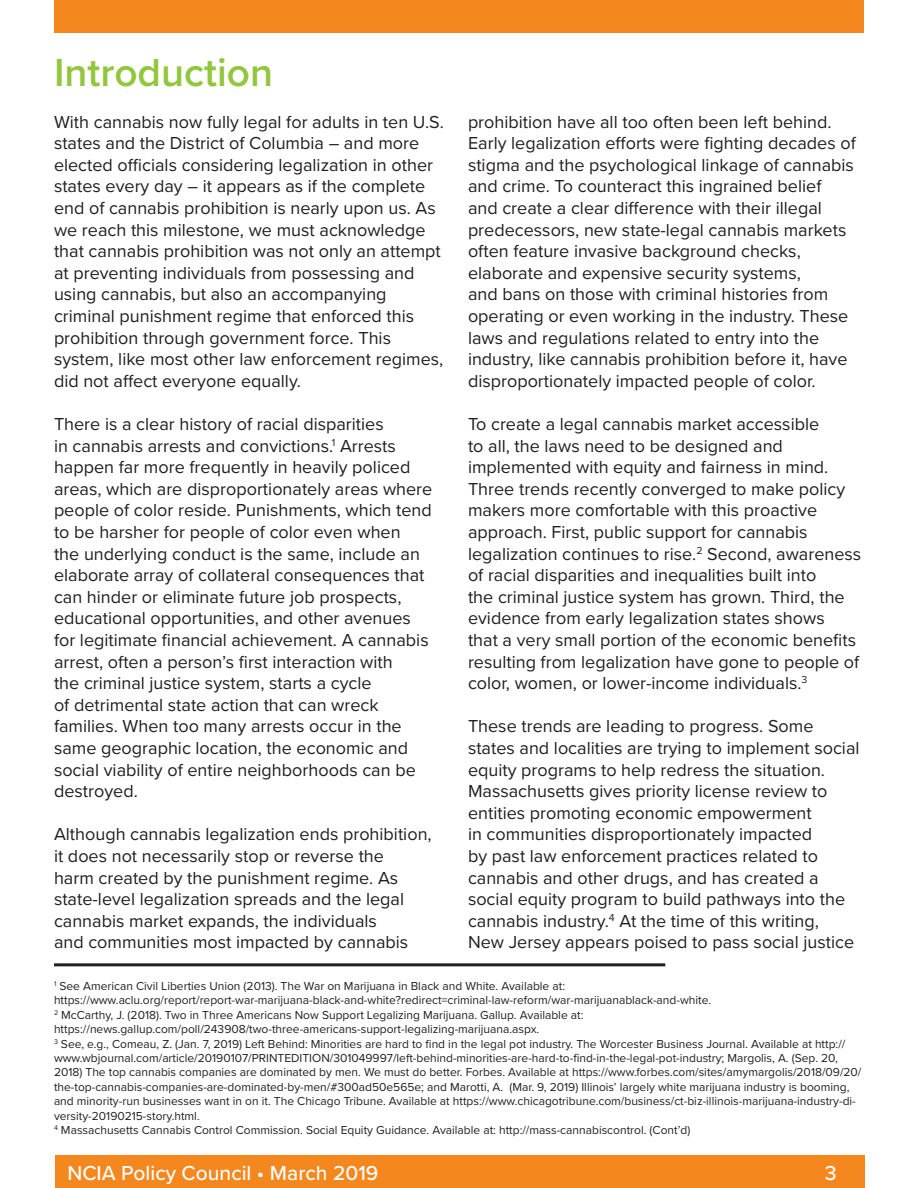
<style>
.page{position:relative;width:918px;height:1188px;background:#fff}
.page>*{position:absolute;margin:0;border:0;box-sizing:border-box;transform-origin:0 0}
.t1{font:600 40.5px "Proxima Nova";color:#92c73d}
.t2{font:500 21px "Proxima Nova";color:#fff}
.t3{font:18px/21.6px "Proxima Nova";color:#231f20}
.t4{font:12px/14.4px "Proxima Nova";color:#231f20}
</style>
<div class="page">
<div style="left:56px;top:1156px;width:810px;height:32px;background:#f5871f"></div>
<div style="left:54px;top:0;width:810px;height:32px;background:#f5871f"></div>
<hr style="left:54px;top:963px;width:611px;height:3px;background:#231f20">
<p class="t1" style="left:54px;top:42px;width:221px">Introduction</p>
<p class="t3" style="left:468px;top:110px;width:389px">prohibition have all too often been left behind.<br>Early legalization efforts were fighting decades of stigma and the psychological linkage of cannabis and crime. To counteract this ingrained belief<br>and create a clear difference with their illegal predecessors, new state-legal cannabis markets often feature invasive background checks, elaborate and expensive security systems,<br>and bans on those with criminal histories from operating or even working in the industry. These laws and regulations related to entry into the industry, like cannabis prohibition before it, have disproportionately impacted people of color.</p>
<p class="t3" style="left:468px;top:412px;width:395px">To create a legal cannabis market accessible<br>to all, the laws need to be designed and implemented with equity and fairness in mind.<br>Three trends recently converged to make policy makers more comfortable with this proactive approach. First, public support for cannabis legalization continues to rise.<sup>2</sup> Second, awareness of racial disparities and inequalities built into<br>the criminal justice system has grown. Third, the evidence from early legalization states shows<br>that a very small portion of the economic benefits resulting from legalization have gone to people of color, women, or lower-income individuals.<sup>3</sup></p>
<p class="t3" style="left:468px;top:715px;width:393px">These trends are leading to progress. Some states and localities are trying to implement social equity programs to help redress the situation.<br>Massachusetts gives priority license review to entities promoting economic empowerment<br>in communities disproportionately impacted<br>by past law enforcement practices related to cannabis and other drugs, and has created a social equity program to build pathways into the cannabis industry.<sup>4</sup> At the time of this writing,<br>New Jersey appears poised to pass social justice</p>
<p class="t4" style="left:54px;top:978px;width:513px"><sup>1</sup> See American Civil Liberties Union (2013). The War on Marijuana in Black and White. Available at:</p>
<p class="t4" style="left:54px;top:993px;width:659px">https://www.aclu.org/report/report-war-marijuana-black-and-white?redirect=criminal-law-reform/war-marijuanablack-and-white.</p>
<p class="t4" style="left:54px;top:1007px;width:531px"><sup>2</sup> McCarthy, J. (2018). Two in Three Americans Now Support Legalizing Marijuana. Gallup. Available at:</p>
<p class="t4" style="left:54px;top:1021px;width:487px">https://news.gallup.com/poll/243908/two-three-americans-support-legalizing-marijuana.aspx.</p>
<p class="t4" style="left:54px;top:1036px;width:809px"><sup>3</sup> See, e.g., Comeau, Z. (Jan. 7, 2019) Left Behind: Minorities are hard to find in the legal pot industry. The Worcester Business Journal. Available at http:// www.wbjournal.com/article/20190107/PRINTEDITION/301049997/left-behind-minorities-are-hard-to-find-in-the-legal-pot-industry; Margolis, A. (Sep. 20, 2018) The top cannabis companies are dominated by men. We must do better. Forbes. Available at https://www.forbes.com/sites/amymargolis/2018/09/20/ the-top-cannabis-companies-are-dominated-by-men/#300ad50e565e; and Marotti, A. (Mar. 9, 2019) Illinois’ largely white marijuana industry is booming, and minority-run businesses want in on it. The Chicago Tribune. Available at https://www.chicagotribune.com/business/ct-biz-illinois-marijuana-industry-di&shy;versity-20190215-story.html.</p>
<p class="t4" style="left:54px;top:1122px;width:638px"><sup>4</sup> Massachusetts Cannabis Control Commission. Social Equity Guidance. Available at: http://mass-cannabiscontrol. (Cont’d)</p>
<p class="t3" style="left:54px;top:110px;width:391px">With cannabis now fully legal for adults in ten U.S. states and the District of Columbia – and more elected officials considering legalization in other states every day – it appears as if the complete end of cannabis prohibition is nearly upon us. As we reach this milestone, we must acknowledge that cannabis prohibition was not only an attempt at preventing individuals from possessing and using cannabis, but also an accompanying criminal punishment regime that enforced this prohibition through government force. This system, like most other law enforcement regimes, did not affect everyone equally.</p>
<p class="t3" style="left:54px;top:412px;width:380px">There is a clear history of racial disparities<br>in cannabis arrests and convictions.<sup>1</sup> Arrests happen far more frequently in heavily policed areas, which are disproportionately areas where people of color reside. Punishments, which tend to be harsher for people of color even when<br>the underlying conduct is the same, include an elaborate array of collateral consequences that can hinder or eliminate future job prospects, educational opportunities, and other avenues for legitimate financial achievement. A cannabis arrest, often a person’s first interaction with<br>the criminal justice system, starts a cycle<br>of detrimental state action that can wreck families. When too many arrests occur in the same geographic location, the economic and social viability of entire neighborhoods can be destroyed.</p>
<p class="t3" style="left:54px;top:823px;width:379px">Although cannabis legalization ends prohibition, it does not necessarily stop or reverse the<br>harm created by the punishment regime. As state-level legalization spreads and the legal cannabis market expands, the individuals<br>and communities most impacted by cannabis</p>
<p class="t2" style="left:67px;top:1157px;width:312px">NCIA Policy Council • March 2019</p>
<p class="t2" style="left:825px;top:1157px;width:13px">3</p>
</div>
